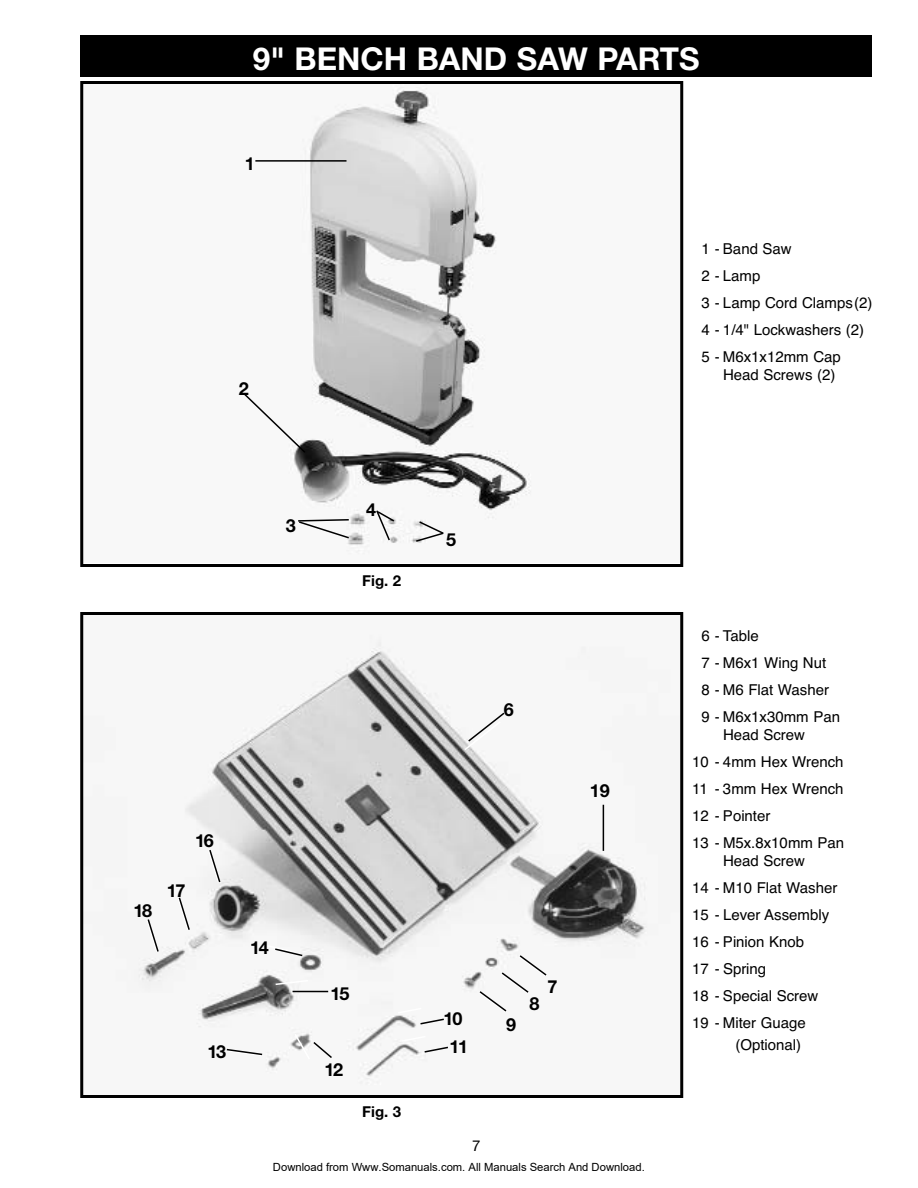
<style>
.page{position:relative;width:918px;height:1188px;background:#fff}
.page>*{position:absolute;margin:0;border:0;box-sizing:border-box;transform-origin:0 0}
.t1{font:700 31.5px "Helvetica Neue";color:#fff}
.t2{font:700 18px/28.2px "Helvetica Neue";letter-spacing:-.065em;color:#000;text-align:center}
.t3{font:15px/27px "Helvetica";color:#000}
.t4{font:700 15px "Helvetica Neue";color:#000}
.t5{font:15px "Helvetica Neue";color:#000}
.t6{font:11.25px "Arial";color:#000}
</style>
<div class="page">
<div style="left:80px;top:35px;width:792px;height:41px;background:#000"></div>
<img style="left:290px;top:87px;width:241px;height:467px">
<div style="left:80px;top:81px;width:603px;height:486px;border:3px solid #000"></div>
<img style="left:134px;top:635px;width:514px;height:450px">
<div style="left:80px;top:612px;width:603px;height:486px;border:3px solid #000"></div>
<svg style="left:463px;top:711px;width:43px;height:41px"></svg>
<svg style="left:477px;top:954px;width:71px;height:60px"></svg>
<svg style="left:396px;top:1007px;width:50px;height:19px"></svg>
<svg style="left:400px;top:1035px;width:50px;height:19px"></svg>
<svg style="left:293px;top:1032px;width:41px;height:29px"></svg>
<svg style="left:225px;top:1048px;width:39px;height:9px"></svg>
<svg style="left:274px;top:979px;width:36px;height:7px"></svg>
<hr style="left:293px;top:991px;width:35px;height:1px;background:#000">
<svg style="left:266px;top:944px;width:38px;height:13px"></svg>
<svg style="left:207px;top:848px;width:15px;height:36px"></svg>
<svg style="left:176px;top:896px;width:15px;height:36px"></svg>
<svg style="left:145px;top:918px;width:15px;height:36px"></svg>
<hr style="left:255px;top:160px;width:92px;height:2px;background:#000">
<svg style="left:243px;top:392px;width:64px;height:62px"></svg>
<svg style="left:297px;top:518px;width:54px;height:22px"></svg>
<svg style="left:375px;top:509px;width:21px;height:33px"></svg>
<svg style="left:414px;top:520px;width:31px;height:23px"></svg>
<hr style="left:603px;top:805px;width:1px;height:46px;background:#000">
<h1 class="t1" style="left:253px;top:48px;width:448px">9" BENCH BAND SAW PARTS</h1>
<p class="t2" style="left:245px;top:151px;width:12px">1</p>
<p class="t2" style="left:239px;top:376px;width:12px">2</p>
<p class="t3" style="left:701px;top:237px;width:173px">1 - Band Saw<br>2 - Lamp<br>3 - Lamp Cord Clamps(2)<br>4 - 1/4" Lockwashers (2)<br>5 - M6x1x12mm Cap</p>
<p class="t3" style="left:723px;top:363px;width:114px">Head Screws (2)</p>
<p class="t2" style="left:286px;top:513px;width:12px">3</p>
<p class="t2" style="left:366px;top:497px;width:12px">4</p>
<p class="t4" style="left:362px;top:575px;width:41px">Fig. 2</p>
<p class="t2" style="left:446px;top:527px;width:12px">5</p>
<p class="t2" style="left:504px;top:697px;width:12px">6</p>
<p class="t2" style="left:133px;top:898px;width:20px">18</p>
<p class="t2" style="left:195px;top:828px;width:20px">16</p>
<p class="t2" style="left:167px;top:878px;width:20px">17</p>
<p class="t2" style="left:207px;top:1039px;width:20px">13</p>
<p class="t2" style="left:590px;top:778px;width:22px">19</p>
<p class="t2" style="left:250px;top:935px;width:20px">14</p>
<p class="t2" style="left:331px;top:981px;width:20px">15</p>
<p class="t2" style="left:324px;top:1057px;width:20px">12</p>
<p class="t4" style="left:362px;top:1106px;width:41px">Fig. 3</p>
<p class="t2" style="left:444px;top:1006px;width:26px">10<br>11</p>
<p class="t2" style="left:506px;top:1012px;width:12px">9</p>
<p class="t2" style="left:530px;top:991px;width:12px">8</p>
<p class="t2" style="left:548px;top:974px;width:12px">7</p>
<p class="t5" style="left:472px;top:1140px;width:10px">7</p>
<p class="t6" style="left:273px;top:1160px;width:373px">Download from Www.Somanuals.com. All Manuals Search And Download.</p>
<p class="t3" style="left:701px;top:624px;width:140px">6 - Table<br>7 - M6x1 Wing Nut<br>8 - M6 Flat Washer<br>9 - M6x1x30mm Pan</p>
<p class="t3" style="left:692px;top:723px;width:153px;text-indent:31px">Head Screw<br>10 - 4mm Hex Wrench<br>11 - 3mm Hex Wrench<br>12 - Pointer<br>13 - M5x.8x10mm Pan</p>
<p class="t3" style="left:692px;top:849px;width:147px;text-indent:31px">Head Screw<br>14 - M10 Flat Washer<br>15 - Lever Assembly<br>16 - Pinion Knob<br>17 - Spring<br>18 - Special Screw<br>19 - Miter Guage</p>
<p class="t3" style="left:735px;top:1033px;width:67px">(Optional)</p>
</div>
